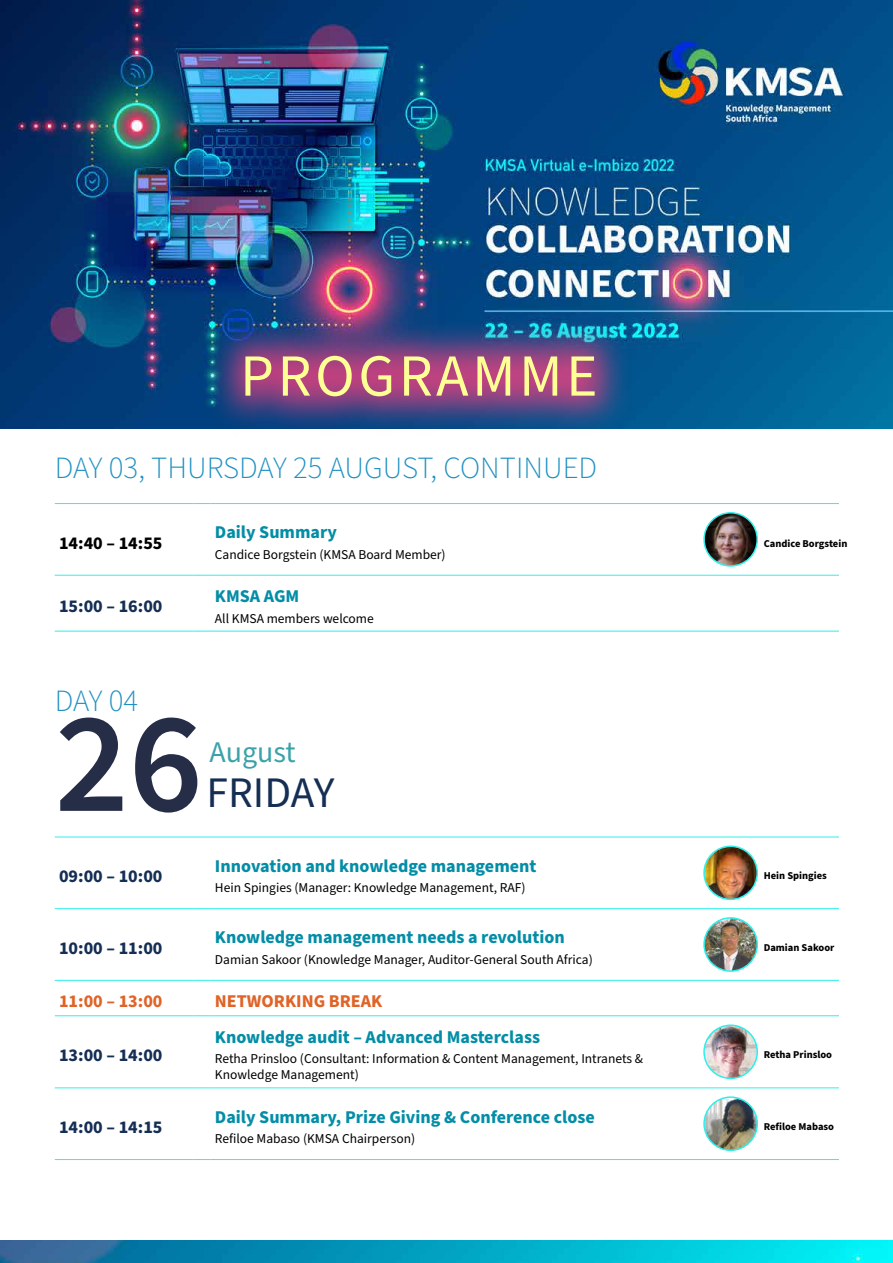
<style>
.page{position:relative;width:893px;height:1263px;background:#fff}
.page>*{position:absolute;margin:0;border:0;box-sizing:border-box;transform-origin:0 0}
.t1{font:600 144px "Source Sans Pro";color:#262e47}
.t2{font:59.7px "Source Sans Pro";letter-spacing:.06em;color:#feff95}
.t3{font:43.5px "Source Sans Pro";color:#152e54}
.t4{font:300 30.9px "Source Sans Pro";color:#2191c1}
.t5{font:30px "Source Sans Pro";color:#3ca2aa}
.t6{font:700 18px "Source Sans Pro";color:#038da7}
.t7{font:700 18px "Source Sans Pro";color:#152e54}
.t8{font:700 18px "Source Sans Pro";color:#e06327}
.t9{font:700 18px "Source Sans Pro";color:#000}
.t10{font:13.5px/16.2px "Source Sans Pro";color:#000}
.t11{font:700 10.5px "Source Sans Pro";color:#000}
</style>
<div class="page">
<img style="left:0;top:0;width:893px;height:1263px">
<div style="left:0;top:429px;width:893px;height:810px;background:#fff"></div>
<div style="left:206px;top:317px;width:428px;height:118px;background:#ff417f;opacity:.75"></div>
<hr style="left:55px;top:837px;width:139px;height:1px;background:#2eefea">
<hr style="left:55px;top:908px;width:139px;height:1px;background:#2eefea">
<hr style="left:55px;top:980px;width:139px;height:1px;background:#2eefea">
<hr style="left:55px;top:1015px;width:139px;height:1px;background:#2eefea">
<hr style="left:55px;top:1087px;width:139px;height:1px;background:#2eefea">
<hr style="left:55px;top:1159px;width:139px;height:1px;background:#2eefea">
<svg style="left:194px;top:837px;width:17px;height:1px"></svg>
<hr style="left:211px;top:837px;width:488px;height:1px;background:#2eefea">
<hr style="left:699px;top:837px;width:140px;height:1px;background:#2eefea">
<svg style="left:194px;top:908px;width:17px;height:1px"></svg>
<hr style="left:211px;top:908px;width:488px;height:1px;background:#2eefea">
<hr style="left:699px;top:908px;width:140px;height:1px;background:#2eefea">
<svg style="left:194px;top:980px;width:17px;height:1px"></svg>
<hr style="left:211px;top:980px;width:488px;height:1px;background:#2eefea">
<hr style="left:699px;top:980px;width:140px;height:1px;background:#2eefea">
<svg style="left:194px;top:1015px;width:17px;height:1px"></svg>
<hr style="left:211px;top:1015px;width:488px;height:1px;background:#2eefea">
<hr style="left:699px;top:1015px;width:140px;height:1px;background:#2eefea">
<svg style="left:194px;top:1087px;width:17px;height:1px"></svg>
<hr style="left:211px;top:1087px;width:488px;height:1px;background:#2eefea">
<hr style="left:699px;top:1087px;width:140px;height:1px;background:#2eefea">
<svg style="left:194px;top:1159px;width:17px;height:1px"></svg>
<hr style="left:211px;top:1159px;width:488px;height:1px;background:#2eefea">
<hr style="left:699px;top:1159px;width:140px;height:1px;background:#2eefea">
<img style="left:704px;top:846px;width:53px;height:53px;border-radius:27px">
<div style="left:703px;top:845px;width:55px;height:55px;border:2px solid #2eefea;border-radius:50%"></div>
<img style="left:704px;top:918px;width:53px;height:53px;border-radius:27px">
<div style="left:703px;top:917px;width:55px;height:55px;border:2px solid #2eefea;border-radius:50%"></div>
<img style="left:704px;top:1025px;width:53px;height:53px">
<div style="left:703px;top:1024px;width:55px;height:55px;border:2px solid #2eefea;border-radius:50%"></div>
<img style="left:704px;top:1097px;width:53px;height:53px;border-radius:27px">
<div style="left:703px;top:1096px;width:55px;height:55px;border:2px solid #2eefea;border-radius:50%"></div>
<hr style="left:55px;top:503px;width:139px;height:1px;background:#2eefea">
<hr style="left:55px;top:575px;width:139px;height:1px;background:#2eefea">
<hr style="left:55px;top:631px;width:139px;height:1px;background:#2eefea">
<svg style="left:194px;top:503px;width:17px;height:1px"></svg>
<hr style="left:211px;top:503px;width:488px;height:1px;background:#2eefea">
<hr style="left:699px;top:503px;width:140px;height:1px;background:#2eefea">
<svg style="left:194px;top:575px;width:17px;height:1px"></svg>
<hr style="left:211px;top:575px;width:488px;height:1px;background:#2eefea">
<hr style="left:699px;top:575px;width:140px;height:1px;background:#2eefea">
<svg style="left:194px;top:631px;width:17px;height:1px"></svg>
<hr style="left:211px;top:631px;width:488px;height:1px;background:#2eefea">
<hr style="left:699px;top:631px;width:140px;height:1px;background:#2eefea">
<img style="left:704px;top:513px;width:53px;height:53px">
<div style="left:703px;top:512px;width:55px;height:55px;border:2px solid #2eefea;border-radius:50%"></div>
<h2 class="t2" style="left:240px;top:336px;width:359px">PROGRAMME</h2>
<h3 class="t4" style="left:55px;top:447px;width:544px">DAY 03, THURSDAY 25 AUGUST, CONTINUED</h3>
<h3 class="t9" style="left:59px;top:530px;width:105px">14:40 – 14:55</h3>
<h3 class="t7" style="left:59px;top:594px;width:105px">15:00 – 16:00</h3>
<h3 class="t6" style="left:215px;top:520px;width:124px">Daily Summary</h3>
<p class="t10" style="left:215px;top:547px;width:232px">Candice Borgstein (KMSA Board Member)</p>
<h3 class="t6" style="left:215px;top:584px;width:86px">KMSA AGM</h3>
<p class="t10" style="left:215px;top:610px;width:160px">All KMSA members welcome</p>
<h3 class="t4" style="left:55px;top:680px;width:85px">DAY 04</h3>
<h1 class="t1" style="left:55px;top:667px;width:150px">26</h1>
<h3 class="t5" style="left:210px;top:732px;width:88px">August</h3>
<h3 class="t3" style="left:207px;top:764px;width:129px">FRIDAY</h3>
<h3 class="t7" style="left:59px;top:864px;width:105px">09:00 – 10:00</h3>
<h3 class="t7" style="left:59px;top:935px;width:105px">10:00 – 11:00</h3>
<h3 class="t6" style="left:215px;top:854px;width:323px">Innovation and knowledge management</h3>
<p class="t10" style="left:215px;top:880px;width:312px">Hein Spingies (Manager: Knowledge Management, RAF)</p>
<h3 class="t6" style="left:215px;top:925px;width:351px">Knowledge management needs a revolution</h3>
<p class="t10" style="left:215px;top:952px;width:379px">Damian Sakoor (Knowledge Manager, Auditor-General South Africa)</p>
<h3 class="t8" style="left:59px;top:989px;width:105px">11:00 – 13:00</h3>
<h3 class="t8" style="left:215px;top:989px;width:169px">NETWORKING BREAK</h3>
<p class="t11" style="left:764px;top:537px;width:85px">Candice Borgstein</p>
<p class="t11" style="left:764px;top:869px;width:65px">Hein Spingies</p>
<p class="t11" style="left:764px;top:940px;width:72px">Damian Sakoor</p>
<h3 class="t7" style="left:59px;top:1043px;width:105px">13:00 – 14:00</h3>
<h3 class="t7" style="left:59px;top:1115px;width:105px">14:00 – 14:15</h3>
<h3 class="t6" style="left:215px;top:1024px;width:327px">Knowledge audit – Advanced Masterclass</h3>
<p class="t10" style="left:215px;top:1051px;width:430px">Retha Prinsloo (Consultant: Information &amp; Content Management, Intranets &amp;<br>Knowledge Management)</p>
<p class="t11" style="left:764px;top:1048px;width:70px">Retha Prinsloo</p>
<h3 class="t6" style="left:215px;top:1104px;width:381px">Daily Summary, Prize Giving &amp; Conference close</h3>
<p class="t10" style="left:215px;top:1131px;width:202px">Refiloe Mabaso (KMSA Chairperson)</p>
<p class="t11" style="left:764px;top:1119px;width:72px">Refiloe Mabaso</p>
</div>
